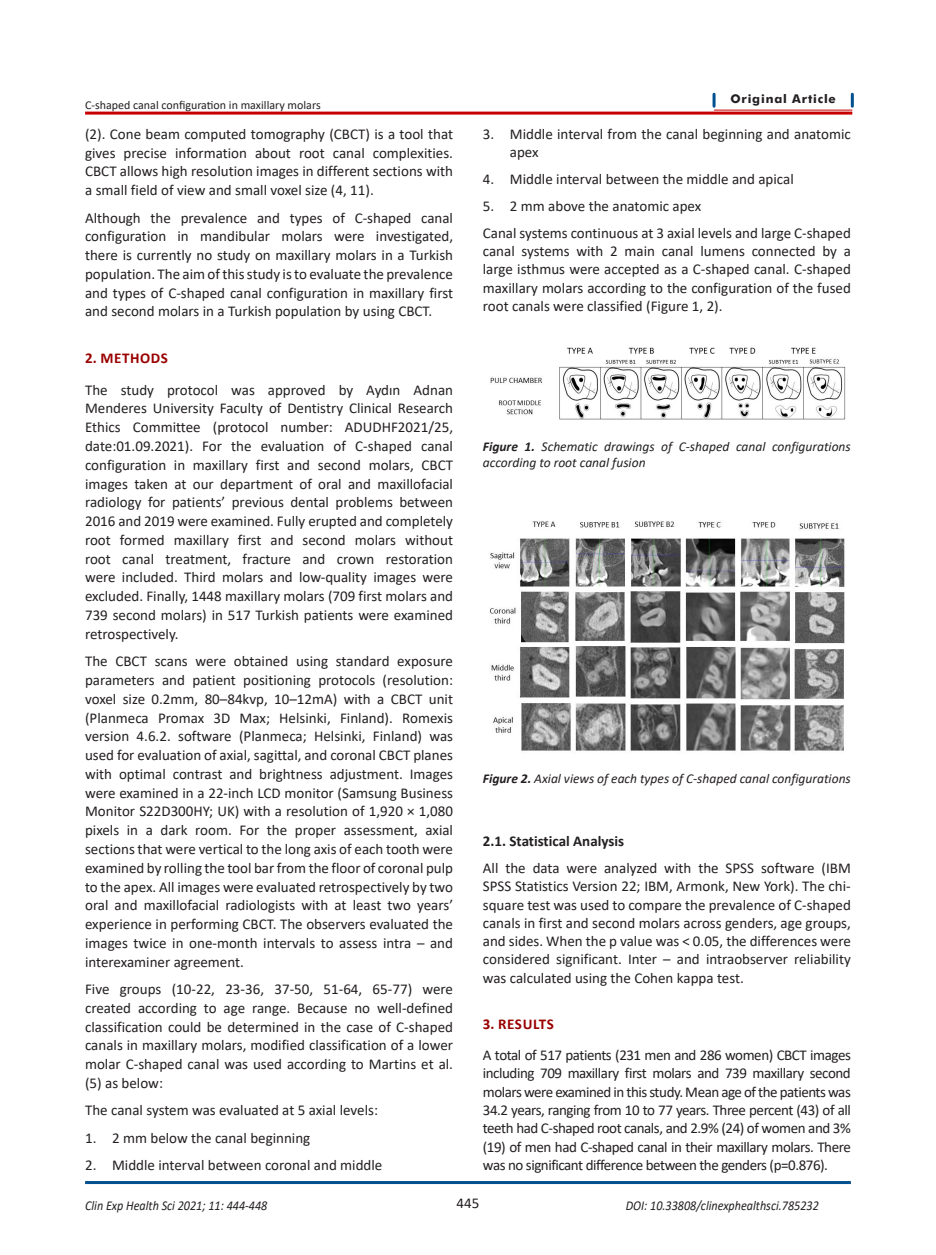
<style>
.page{position:relative;width:936px;height:1255px;background:#fff}
.page>*{position:absolute;margin:0;border:0;box-sizing:border-box;transform-origin:0 0}
.MNormal-TR{font:15px/18.8px "Calibri";color:#231f20;text-align:justify}
.t1{font:700 15px "Calibri";color:#231f20}
.t2{font:700 15px "Calibri";letter-spacing:.04em;color:#9a0000}
.PictH{font:italic 13.5px/15.3px "Calibri";color:#231f20}
.PictH-2{font:italic 13.5px "Calibri";color:#231f20;scale:.9 1}
.t3{font:12px "Calibri";color:#231f20}
.t4{font:700 12px "Futura BT";letter-spacing:.07em;color:#231f20}
.s1{font-weight:700}
</style>
<div class="page">
<hr style="left:85px;top:1180px;width:765px;height:3px;background:#005090">
<hr style="left:85px;top:112px;width:767px;height:3px;background:#c80000">
<svg style="left:712px;top:94px;width:3px;height:12px"></svg>
<svg style="left:850px;top:94px;width:3px;height:12px"></svg>
<hr style="left:714px;top:110px;width:138px;height:1px;background:#c80000">
<img style="left:490px;top:347px;width:356px;height:73px">
<img style="left:490px;top:521px;width:355px;height:230px">
<p class="t3" style="left:85px;top:97px;width:237px">C-shaped canal configuration in maxillary molars</p>
<p class="MNormal-TR" style="left:85px;top:124px;width:369px">(2). Cone beam computed tomography (CBCT) is a tool that gives precise information about root canal complexities.<br>CBCT allows high resolution images in different sections with a small field of view and small voxel size (4, 11).</p>
<p class="MNormal-TR" style="left:85px;top:208px;width:369px">Although the prevalence and types of C-shaped canal configuration in mandibular molars were investigated, there is currently no study on maxillary molars in a Turkish population. The aim of this study is to evaluate the prevalence and types of C-shaped canal configuration in maxillary first and second molars in a Turkish population by using CBCT.</p>
<h2 class="t2" style="left:85px;top:347px;width:84px">2. METHODS</h2>
<p class="MNormal-TR" style="left:85px;top:380px;width:369px">The study protocol was approved by Aydın Adnan Menderes University Faculty of Dentistry Clinical Research Ethics Committee (protocol number: ADUDHF2021/25, date:01.09.2021). For the evaluation of C-shaped canal configuration in maxillary first and second molars, CBCT images taken at our department of oral and maxillofacial radiology for patients’ previous dental problems between 2016 and 2019 were examined. Fully erupted and completely root formed maxillary first and second molars without root canal treatment, fracture and crown restoration were included. Third molars and low-quality images were excluded. Finally, 1448 maxillary molars (709 first molars and 739 second molars) in 517 Turkish patients were examined retrospectively.</p>
<p class="MNormal-TR" style="left:85px;top:651px;width:369px">The CBCT scans were obtained using standard exposure parameters and patient positioning protocols (resolution: voxel size 0.2mm, 80–84kvp, 10–12mA) with a CBCT unit (Planmeca Promax 3D Max; Helsinki, Finland). Romexis version 4.6.2. software (Planmeca; Helsinki, Finland) was used for evaluation of axial, sagittal, and coronal CBCT planes with optimal contrast and brightness adjustment. Images were examined in a 22-inch LCD monitor (Samsung Business Monitor S22D300HY; UK) with a resolution of 1,920 × 1,080 pixels in a dark room. For the proper assessment, axial sections that were vertical to the long axis of each tooth were examined by rolling the tool bar from the floor of coronal pulp to the apex. All images were evaluated retrospectively by two oral and maxillofacial radiologists with at least two years’ experience in performing CBCT. The observers evaluated the images twice in one-month intervals to assess intra – and interexaminer agreement.</p>
<p class="MNormal-TR" style="left:85px;top:979px;width:369px">Five groups (10-22, 23-36, 37-50, 51-64, 65-77) were created according to age range. Because no well-defined classification could be determined in the case of C-shaped canals in maxillary molars, modified classification of a lower molar C-shaped canal was used according to Martins et al. (5) as below:</p>
<p class="MNormal-TR" style="left:85px;top:1100px;width:294px">The canal system was evaluated at 5 axial levels:</p>
<p class="MNormal-TR" style="left:85px;top:1127px;width:227px">1. 2 mm below the canal beginning</p>
<p class="MNormal-TR" style="left:85px;top:1155px;width:299px">2. Middle interval between coronal and middle</p>
<p class="t4" style="left:730px;top:92px;width:107px">Original Article</p>
<p class="MNormal-TR" style="left:510px;top:124px;width:342px;line-height:18.3px;text-indent:-27px">3. Middle interval from the canal beginning and anatomic apex</p>
<p class="MNormal-TR" style="left:483px;top:169px;width:312px">4. Middle interval between the middle and apical</p>
<p class="MNormal-TR" style="left:483px;top:196px;width:220px">5. 2 mm above the anatomic apex</p>
<p class="MNormal-TR" style="left:483px;top:223px;width:369px;line-height:18.3px">Canal systems continuous at 3 axial levels and large C-shaped canal systems with 2 main canal lumens connected by a large isthmus were accepted as a C-shaped canal. C-shaped maxillary molars according to the configuration of the fused root canals were classified (Figure 1, 2).</p>
<p class="PictH" style="left:483px;top:438px;width:369px"><span class="s1">Figure 1.</span> Schematic drawings of C-shaped canal configurations according to root canal fusion</p>
<p class="PictH" style="left:483px;top:770px;width:369px"><span class="s1">Figure 2.</span> Axial views of each types of C-shaped canal configurations</p>
<h3 class="t1" style="left:483px;top:830px;width:143px">2.1. Statistical Analysis</h3>
<p class="MNormal-TR" style="left:483px;top:858px;width:369px;line-height:18.3px">All the data were analyzed with the SPSS software (IBM SPSS Statistics Version 22; IBM, Armonk, New York). The chi&shy;square test was used to compare the prevalence of C-shaped canals in first and second molars across genders, age groups, and sides. When the p value was &lt; 0.05, the differences were considered significant. Inter – and intraobserver reliability was calculated using the Cohen kappa test.</p>
<h2 class="t2" style="left:483px;top:1013px;width:73px">3. RESULTS</h2>
<p class="MNormal-TR" style="left:483px;top:1045px;width:369px;line-height:18.3px">A total of 517 patients (231 men and 286 women) CBCT images including 709 maxillary first molars and 739 maxillary second molars were examined in this study. Mean age of the patients was 34.2 years, ranging from 10 to 77 years. Three percent (43) of all teeth had C-shaped root canals, and 2.9% (24) of women and 3% (19) of men had C-shaped canal in their maxillary molars. There was no significant difference between the genders (p=0.876).</p>
<p class="PictH-2" style="left:85px;top:1196px;width:204px">Clin Exp Health Sci 2021; 11: 444-448</p>
<p class="MNormal-TR" style="left:456px;top:1193px;width:24px">445</p>
<p class="PictH-2" style="left:625px;top:1196px;width:216px">DOI: 10.33808/clinexphealthsci.785232</p>
</div>
